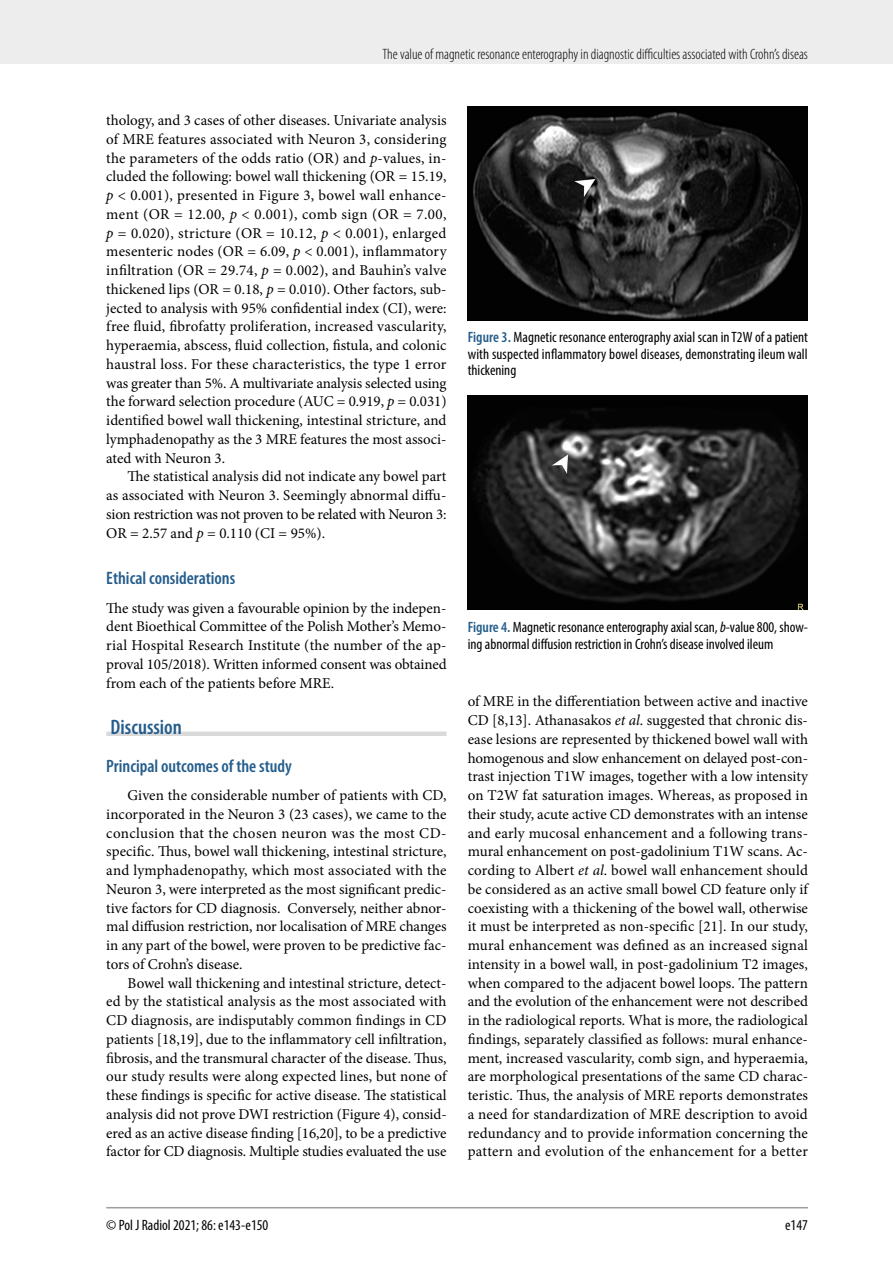
<style>
.page{position:relative;width:893px;height:1263px;background:#fff}
.page>*{position:absolute;margin:0;border:0;box-sizing:border-box;transform-origin:0 0}
.t1{font:600 condensed 21px "Myriad Pro";color:#245d8c}
.t2{font:600 condensed 18px "Myriad Pro";color:#245d8c}
.t3{font:15px/18.8px "Minion Pro";color:#000;text-align:justify}
.t4{font:condensed 15px/16.5px "Myriad Pro";color:#000;text-align:justify}
.t5{font:300 condensed 15px "Myriad Pro";color:#000}
.s1{font-style:italic}
.s2{font-weight:600;color:#245d8c}
</style>
<div class="page">
<div style="left:0;top:0;width:893px;height:64px;background:#ededed"></div>
<hr style="left:106px;top:1207px;width:702px;height:1px;background:#9d9d9c">
<img style="left:468px;top:106px;width:340px;height:215px">
<img style="left:468px;top:396px;width:340px;height:214px">
<div style="left:106px;top:731px;width:340px;height:5px;background:#dadada"></div>
<p class="t5" style="left:382px;top:45px;width:427px">The value of magnetic resonance enterography in diagnostic difficulties associated with Crohn’s diseas</p>
<p class="t3" style="left:106px;top:111px;width:342px">thology, and 3 cases of other diseases. Univariate analysis of MRE features associated with Neuron 3, considering the parameters of the odds ratio (OR) and <span class="s1">p</span>-values, in&shy;cluded the following: bowel wall thickening (OR = 15.19, <span class="s1">p</span> &lt; 0.001), presented in Figure 3, bowel wall enhance&shy;ment (OR = 12.00, <span class="s1">p</span> &lt; 0.001), comb sign (OR = 7.00, <span class="s1">p</span> = 0.020), stricture (OR = 10.12, <span class="s1">p</span> &lt; 0.001), enlarged mesenteric nodes (OR = 6.09, <span class="s1">p</span> &lt; 0.001), inflammatory infiltration (OR = 29.74, <span class="s1">p</span> = 0.002), and Bauhin’s valve thickened lips (OR = 0.18, <span class="s1">p</span> = 0.010). Other factors, sub&shy;jected to analysis with 95% confidential index (CI), were: free fluid, fibrofatty proliferation, increased vascularity, hyperaemia, abscess, fluid collection, fistula, and colonic haustral loss. For these characteristics, the type 1 error was greater than 5%. A multivariate analysis selected using the forward selection procedure (AUC = 0.919, <span class="s1">p</span> = 0.031) identified bowel wall thickening, intestinal stricture, and lymphadenopathy as the 3 MRE features the most associ&shy;ated with Neuron 3.</p>
<p class="t3" style="left:106px;top:467px;width:342px;text-indent:21px">The statistical analysis did not indicate any bowel part as associated with Neuron 3. Seemingly abnormal diffu&shy;sion restriction was not proven to be related with Neuron 3:<br>OR = 2.57 and <span class="s1">p</span> = 0.110 (CI = 95%).</p>
<p class="t2" style="left:106px;top:567px;width:131px">Ethical considerations</p>
<p class="t3" style="left:106px;top:598px;width:342px">The study was given a favourable opinion by the indepen&shy;dent Bioethical Committee of the Polish Mother’s Memo&shy;rial Hospital Research Institute (the number of the ap&shy;proval 105/2018). Written informed consent was obtained from each of the patients before MRE.</p>
<h1 class="t1" style="left:111px;top:714px;width:73px">Discussion</h1>
<p class="t2" style="left:106px;top:754px;width:187px">Principal outcomes of the study</p>
<p class="t3" style="left:106px;top:786px;width:342px;text-align:left;text-indent:21px">Given the considerable number of patients with CD, incorporated in the Neuron 3 (23 cases), we came to the conclusion that the chosen neuron was the most CD&shy;specific. Thus, bowel wall thickening, intestinal stricture, and lymphadenopathy, which most associated with the Neuron 3, were interpreted as the most significant predic&shy;tive factors for CD diagnosis. Conversely, neither abnor&shy;mal diffusion restriction, nor localisation of MRE changes in any part of the bowel, were proven to be predictive fac&shy;tors of Crohn’s disease.</p>
<p class="t3" style="left:106px;top:973px;width:342px;text-indent:21px">Bowel wall thickening and intestinal stricture, detect&shy;ed by the statistical analysis as the most associated with CD diagnosis, are indisputably common findings in CD patients [18,19], due to the inflammatory cell infiltration, fibrosis, and the transmural character of the disease. Thus, our study results were along expected lines, but none of these findings is specific for active disease. The statistical analysis did not prove DWI restriction (Figure 4), consid&shy;ered as an active disease finding [16,20], to be a predictive factor for CD diagnosis. Multiple studies evaluated the use</p>
<p class="t4" style="left:468px;top:329px;width:342px"><span class="s2">Figure 3.</span> Magnetic resonance enterography axial scan in T2W of a patient with suspected inflammatory bowel diseases, demonstrating ileum wall thickening</p>
<p class="t4" style="left:468px;top:619px;width:342px"><span class="s2">Figure 4.</span> Magnetic resonance enterography axial scan, <span class="s1">b</span>-value 800, show&shy;ing abnormal diffusion restriction in Crohn’s disease involved ileum</p>
<p class="t3" style="left:468px;top:692px;width:342px">of MRE in the differentiation between active and inactive CD [8,13]. Athanasakos <span class="s1">et al</span>. suggested that chronic dis&shy;ease lesions are represented by thickened bowel wall with homogenous and slow enhancement on delayed post-con&shy;trast injection T1W images, together with a low intensity on T2W fat saturation images. Whereas, as proposed in their study, acute active CD demonstrates with an intense and early mucosal enhancement and a following trans&shy;mural enhancement on post-gadolinium T1W scans. Ac&shy;cording to Albert <span class="s1">et al</span>. bowel wall enhancement should be considered as an active small bowel CD feature only if coexisting with a thickening of the bowel wall, otherwise it must be interpreted as non-specific [21]. In our study, mural enhancement was defined as an increased signal intensity in a bowel wall, in post-gadolinium T2 images, when compared to the adjacent bowel loops. The pattern and the evolution of the enhancement were not described in the radiological reports. What is more, the radiological findings, separately classified as follows: mural enhance&shy;ment, increased vascularity, comb sign, and hyperaemia, are morphological presentations of the same CD charac&shy;teristic. Thus, the analysis of MRE reports demonstrates a need for standardization of MRE description to avoid redundancy and to provide information concerning the pattern and evolution of the enhancement for a better</p>
<p class="t4" style="left:106px;top:1216px;width:164px">© Pol J Radiol 2021; 86: e143-e150</p>
<p class="t4" style="left:785px;top:1216px;width:24px">e147</p>
</div>
